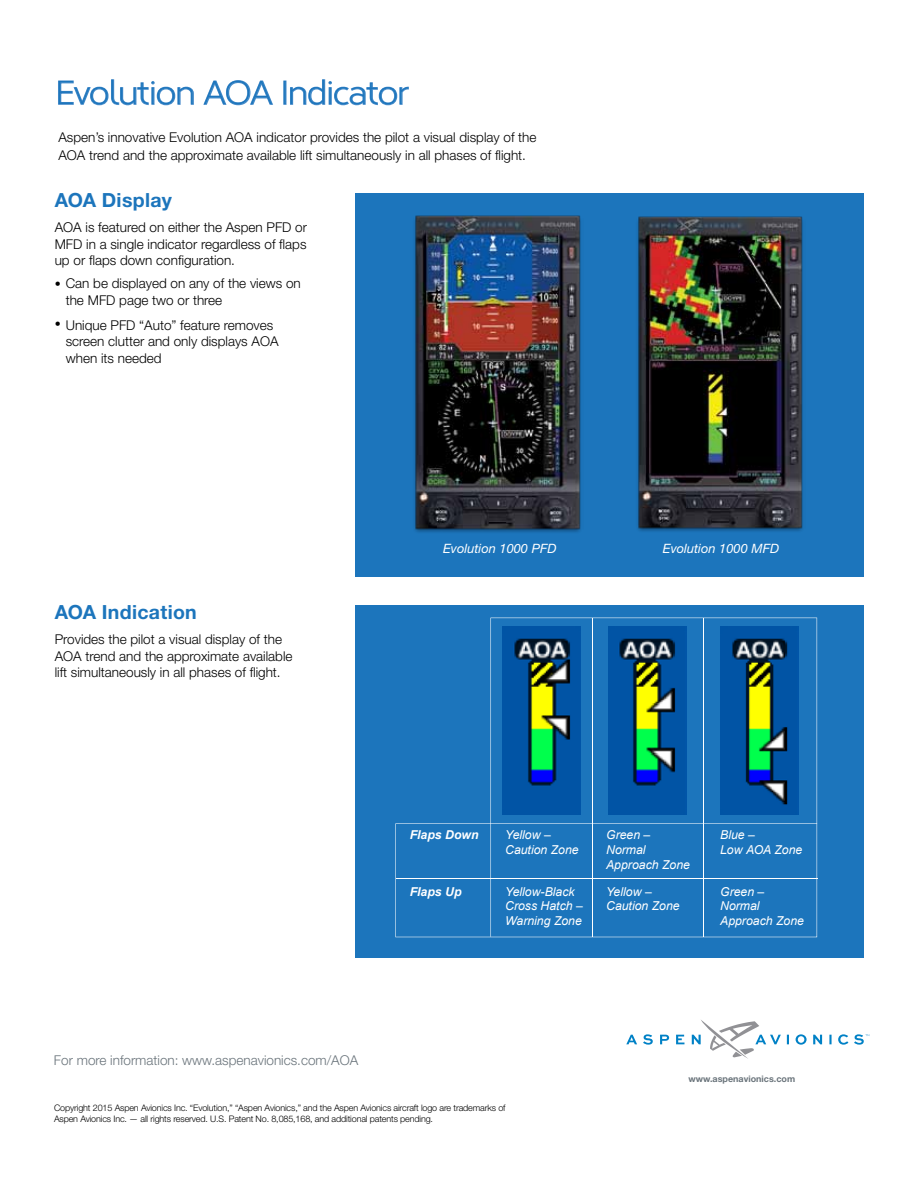
<style>
.page{position:relative;width:918px;height:1188px;background:#fff}
.page>*{position:absolute;margin:0;border:0;box-sizing:border-box;transform-origin:0 0}
.t1{font:33px "Corbert";letter-spacing:-.04em;color:#1c75bc}
.t2{font:700 19.5px "Helvetica Neue LT Std";letter-spacing:.015em;color:#1c75bc}
.t3{font:300 13.5px/16.5px "Helvetica Neue LT Std";color:#000}
.t4{font:300 13.5px "Helvetica Neue LT Std";color:#6a747b}
.t5{font:italic 12.9px "Helvetica Neue LT Std";color:#fff}
.t6{font:italic 12.3px/14.7px "Arial";color:#fff}
.t7{font:italic 700 12.3px "Arial";color:#fff}
.t8{font:300 9px/10.8px "Helvetica Neue LT Std";letter-spacing:-.015em;color:#000}
.t9{font:700 9px "Helvetica Neue LT Std";color:#6a747b}
.s1{font-size:12px}
</style>
<div class="page">
<div style="left:356px;top:193px;width:508px;height:384px;background:#1c75bc"></div>
<div style="left:356px;top:605px;width:508px;height:352px;background:#1c75bc"></div>
<svg style="left:58px;top:79px;width:136px;height:27px"></svg>
<svg style="left:203px;top:80px;width:70px;height:26px"></svg>
<div style="left:283px;top:81px;width:4px;height:24px;border:1px solid #5091cd"></div>
<svg style="left:290px;top:79px;width:119px;height:27px"></svg>
<svg style="left:626px;top:1020px;width:243px;height:39px"></svg>
<img style="left:414px;top:215px;width:167px;height:318px">
<img style="left:637px;top:216px;width:166px;height:316px">
<svg style="left:395px;top:823px;width:95px;height:114px"></svg>
<svg style="left:490px;top:618px;width:327px;height:319px"></svg>
<hr style="left:592px;top:618px;width:1px;height:319px;background:#fff">
<hr style="left:703px;top:618px;width:1px;height:319px;background:#fff">
<hr style="left:396px;top:878px;width:421px;height:1px;background:#fff">
<img style="left:720px;top:627px;width:78px;height:188px">
<img style="left:608px;top:627px;width:78px;height:188px">
<img style="left:503px;top:627px;width:78px;height:188px">
<h1 class="t1" style="left:56px;top:69px;width:355px">Evolution AOA Indicator</h1>
<p class="t3" style="left:58px;top:128px;width:480px;line-height:18px">Aspen’s innovative Evolution AOA indicator provides the pilot a visual display of the<br>AOA trend and the approximate available lift simultaneously in all phases of flight.</p>
<h2 class="t2" style="left:55px;top:188px;width:119px">AOA Display</h2>
<p class="t3" style="left:55px;top:219px;width:254px;text-align:justify">AOA is featured on either the Aspen PFD or MFD in a single indicator regardless of flaps up or flaps down configuration.</p>
<p class="t3" style="left:66px;top:275px;width:237px;text-indent:-11px"><span class="s1">•</span> Can be displayed on any of the views on the MFD page two or three</p>
<p class="t3" style="left:66px;top:316px;width:214px;text-indent:-11px"><span class="s1">•</span> Unique PFD “Auto” feature removes screen clutter and only displays AOA when its needed</p>
<h2 class="t2" style="left:55px;top:600px;width:144px">AOA Indication</h2>
<p class="t3" style="left:55px;top:631px;width:239px">Provides the pilot a visual display of the<br>AOA trend and the approximate available lift simultaneously in all phases of flight.</p>
<p class="t5" style="left:443px;top:540px;width:115px">Evolution 1000 PFD</p>
<p class="t5" style="left:663px;top:540px;width:118px">Evolution 1000 MFD</p>
<p class="t4" style="left:54px;top:1052px;width:306px">For more information: www.aspenavionics.com/AOA</p>
<p class="t7" style="left:410px;top:827px;width:70px">Flaps Down</p>
<p class="t7" style="left:410px;top:883px;width:53px">Flaps Up</p>
<p class="t6" style="left:505px;top:828px;width:75px">Yellow –<br>Caution Zone</p>
<p class="t6" style="left:606px;top:828px;width:85px">Green –<br>Normal<br>Approach Zone</p>
<p class="t6" style="left:720px;top:828px;width:84px">Blue –<br>Low AOA Zone</p>
<p class="t6" style="left:505px;top:884px;width:79px">Yellow-Black<br>Cross Hatch –<br>Warning Zone</p>
<p class="t6" style="left:606px;top:884px;width:75px">Yellow –<br>Caution Zone</p>
<p class="t6" style="left:720px;top:884px;width:85px">Green –<br>Normal<br>Approach Zone</p>
<p class="t9" style="left:689px;top:1074px;width:108px">www.aspenavionics.com</p>
<p class="t8" style="left:54px;top:1102px;width:453px">Copyright 2015 Aspen Avionics Inc. “Evolution,” “Aspen Avionics,” and the Aspen Avionics aircraft logo are trademarks of<br>Aspen Avionics Inc. — all rights reserved. U.S. Patent No. 8,085,168, and additional patents pending.</p>
</div>
